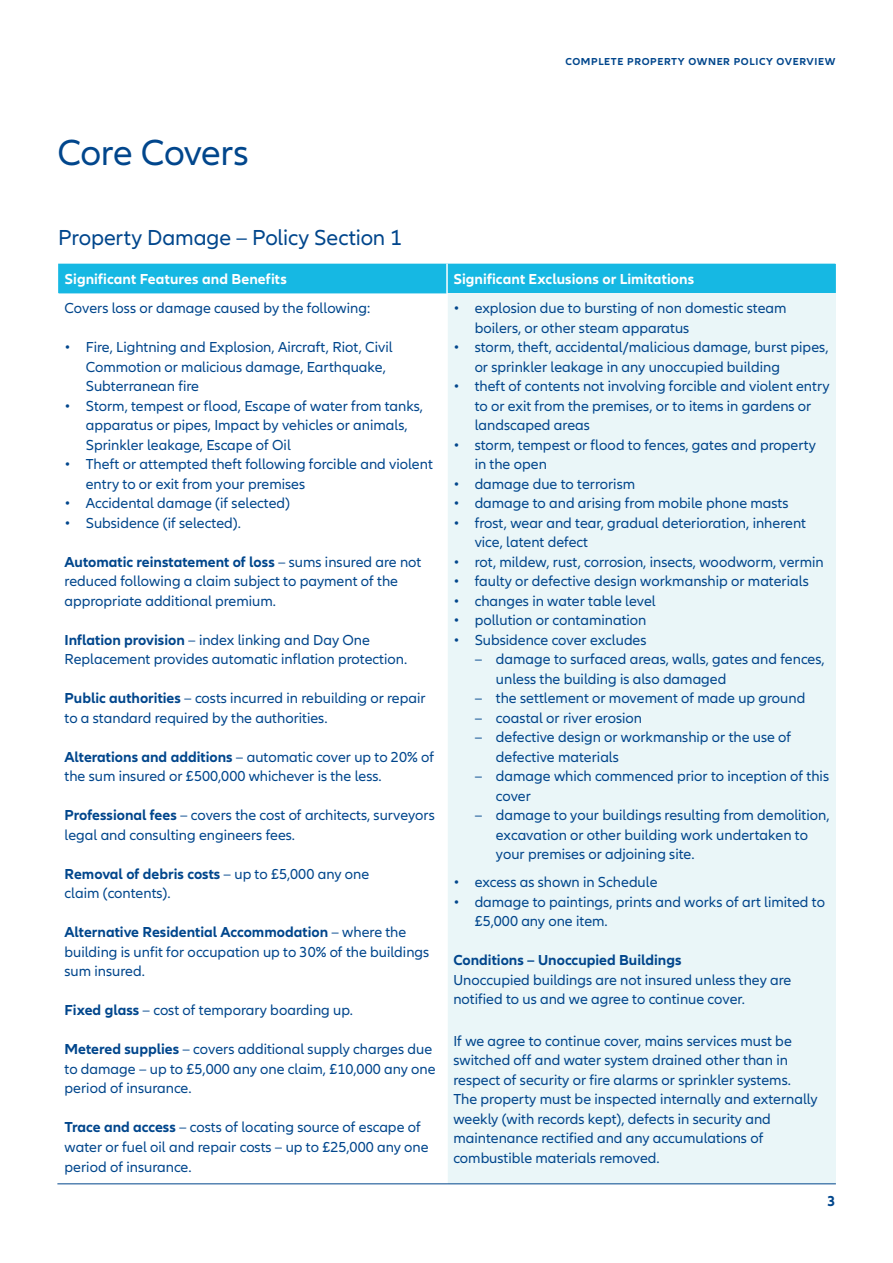
<style>
.page{position:relative;width:893px;height:1263px;background:#fff}
.page>*{position:absolute;margin:0;border:0;box-sizing:border-box;transform-origin:0 0}
.t1{font:37.5px "Allianz Neo";letter-spacing:-.015em;color:#01468c}
.Subheadline___CTA_15{font:22.5px "Allianz Neo";letter-spacing:-.005em;color:#01468c}
.t2{font:15px/19.5px "Allianz Neo";color:#01468c}
.t3{font:700 15px "Allianz Neo";color:#01468c}
.Subhead_2_blue_bold{font:700 15px "Allianz Neo";letter-spacing:.005em;color:#fff}
.t4{font:700 10.5px "Allianz Neo";letter-spacing:.06em;color:#01468c}
.s1{font-weight:700}
.s2{font-weight:400}
</style>
<div class="page">
<div style="left:58px;top:264px;width:778px;height:29px;background:#16b8e3"></div>
<div style="left:447px;top:293px;width:389px;height:891px;background:#eaf6f8"></div>
<hr style="left:446px;top:264px;width:2px;height:29px;background:#fff">
<hr style="left:446px;top:293px;width:2px;height:891px;background:#fff">
<hr style="left:57px;top:1183px;width:390px;height:1px;background:#01468c">
<hr style="left:447px;top:1183px;width:389px;height:1px;background:#01468c">
<p class="t1" style="left:57px;top:132px;width:193px">Core Covers</p>
<p class="t4" style="left:565px;top:56px;width:272px">COMPLETE PROPERTY OWNER POLICY OVERVIEW</p>
<p class="Subheadline___CTA_15" style="left:58px;top:224px;width:346px">Property Damage – Policy Section 1</p>
<p class="Subhead_2_blue_bold" style="left:65px;top:271px;width:224px">Significant Features and Benefits</p>
<p class="Subhead_2_blue_bold" style="left:453px;top:271px;width:242px">Significant Exclusions or Limitations</p>
<p class="t2" style="left:65px;top:299px;width:307px">Covers loss or damage caused by the following:</p>
<p class="t2" style="left:86px;top:338px;width:308px;text-indent:-21px">• Fire, Lightning and Explosion, Aircraft, Riot, Civil<br>Commotion or malicious damage, Earthquake,<br>Subterranean fire</p>
<p class="t2" style="left:86px;top:397px;width:339px;text-indent:-21px">• Storm, tempest or flood, Escape of water from tanks, apparatus or pipes, Impact by vehicles or animals,<br>Sprinkler leakage, Escape of Oil</p>
<p class="t2" style="left:86px;top:455px;width:349px;text-indent:-21px">• Theft or attempted theft following forcible and violent entry to or exit from your premises</p>
<p class="t2" style="left:65px;top:494px;width:227px">• Accidental damage (if selected)</p>
<p class="t2" style="left:65px;top:514px;width:178px">• Subsidence (if selected).</p>
<p class="t2" style="left:65px;top:553px;width:358px"><span class="s1">Automatic reinstatement of loss</span> – sums insured are not reduced following a claim subject to payment of the appropriate additional premium.</p>
<p class="t2" style="left:65px;top:631px;width:344px"><span class="s1">Inflation provision</span> – index linking and Day One<br>Replacement provides automatic inflation protection.</p>
<p class="t2" style="left:65px;top:689px;width:363px"><span class="s1">Public authorities</span> – costs incurred in rebuilding or repair to a standard required by the authorities.</p>
<p class="t2" style="left:65px;top:748px;width:371px"><span class="s1">Alterations and additions</span> – automatic cover up to 20% of the sum insured or £500,000 whichever is the less.</p>
<p class="t2" style="left:65px;top:806px;width:372px"><span class="s1">Professional fees</span> – covers the cost of architects, surveyors legal and consulting engineers fees.</p>
<p class="t3" style="left:65px;top:865px;width:306px">Removal of debris costs <span class="s2">– up to £5,000 any one</span></p>
<p class="t2" style="left:65px;top:884px;width:108px">claim (contents).</p>
<p class="t2" style="left:65px;top:923px;width:366px"><span class="s1">Alternative Residential Accommodation</span> – where the building is unfit for occupation up to 30% of the buildings sum insured.</p>
<p class="t2" style="left:65px;top:1001px;width:290px"><span class="s1">Fixed glass</span> – cost of temporary boarding up.</p>
<p class="t2" style="left:65px;top:1040px;width:372px"><span class="s1">Metered supplies</span> – covers additional supply charges due to damage – up to £5,000 any one claim, £10,000 any one period of insurance.</p>
<p class="t2" style="left:65px;top:1118px;width:365px"><span class="s1">Trace and access</span> – costs of locating source of escape of water or fuel oil and repair costs – up to £25,000 any one period of insurance.</p>
<p class="t2" style="left:475px;top:299px;width:313px;text-indent:-21px">• explosion due to bursting of non domestic steam boilers, or other steam apparatus</p>
<p class="t2" style="left:475px;top:338px;width:355px;text-indent:-21px">• storm, theft, accidental/malicious damage, burst pipes, or sprinkler leakage in any unoccupied building</p>
<p class="t2" style="left:475px;top:377px;width:356px;text-indent:-21px">• theft of contents not involving forcible and violent entry to or exit from the premises, or to items in gardens or landscaped areas</p>
<p class="t2" style="left:475px;top:436px;width:343px;text-indent:-21px">• storm, tempest or flood to fences, gates and property in the open</p>
<p class="t2" style="left:453px;top:475px;width:183px">• damage due to terrorism</p>
<p class="t2" style="left:453px;top:494px;width:337px">• damage to and arising from mobile phone masts</p>
<p class="t2" style="left:475px;top:514px;width:333px;text-indent:-21px">• frost, wear and tear, gradual deterioration, inherent vice, latent defect</p>
<p class="t2" style="left:453px;top:553px;width:372px">• rot, mildew, rust, corrosion, insects, woodworm, vermin</p>
<p class="t2" style="left:453px;top:572px;width:357px">• faulty or defective design workmanship or materials</p>
<p class="t2" style="left:453px;top:592px;width:204px">• changes in water table level</p>
<p class="t2" style="left:453px;top:611px;width:194px">• pollution or contamination</p>
<p class="t2" style="left:453px;top:631px;width:195px">• Subsidence cover excludes</p>
<p class="t2" style="left:496px;top:650px;width:330px;text-indent:-21px">– damage to surfaced areas, walls, gates and fences, unless the building is also damaged</p>
<p class="t2" style="left:475px;top:689px;width:332px">– the settlement or movement of made up ground</p>
<p class="t2" style="left:475px;top:709px;width:169px">– coastal or river erosion</p>
<p class="t2" style="left:496px;top:728px;width:297px;text-indent:-21px">– defective design or workmanship or the use of defective materials</p>
<p class="t2" style="left:496px;top:767px;width:335px;text-indent:-21px">– damage which commenced prior to inception of this cover</p>
<p class="t2" style="left:496px;top:806px;width:335px;text-indent:-21px">– damage to your buildings resulting from demolition, excavation or other building work undertaken to your premises or adjoining site.</p>
<p class="t2" style="left:453px;top:873px;width:206px">• excess as shown in Schedule</p>
<p class="t2" style="left:475px;top:893px;width:352px;text-indent:-21px">• damage to paintings, prints and works of art limited to £5,000 any one item.</p>
<p class="t3" style="left:453px;top:952px;width:230px">Conditions – Unoccupied Buildings</p>
<p class="t2" style="left:453px;top:971px;width:340px">Unoccupied buildings are not insured unless they are notified to us and we agree to continue cover.</p>
<p class="t2" style="left:453px;top:1031px;width:340px">If we agree to continue cover, mains services must be switched off and water system drained other than in respect of security or fire alarms or sprinkler systems.</p>
<p class="t2" style="left:453px;top:1090px;width:366px">The property must be inspected internally and externally</p>
<p class="t2" style="left:453px;top:1109px;width:319px">weekly (with records kept), defects in security and maintenance rectified and any accumulations of combustible materials removed.</p>
<p class="t3" style="left:827px;top:1192px;width:10px">3</p>
</div>
